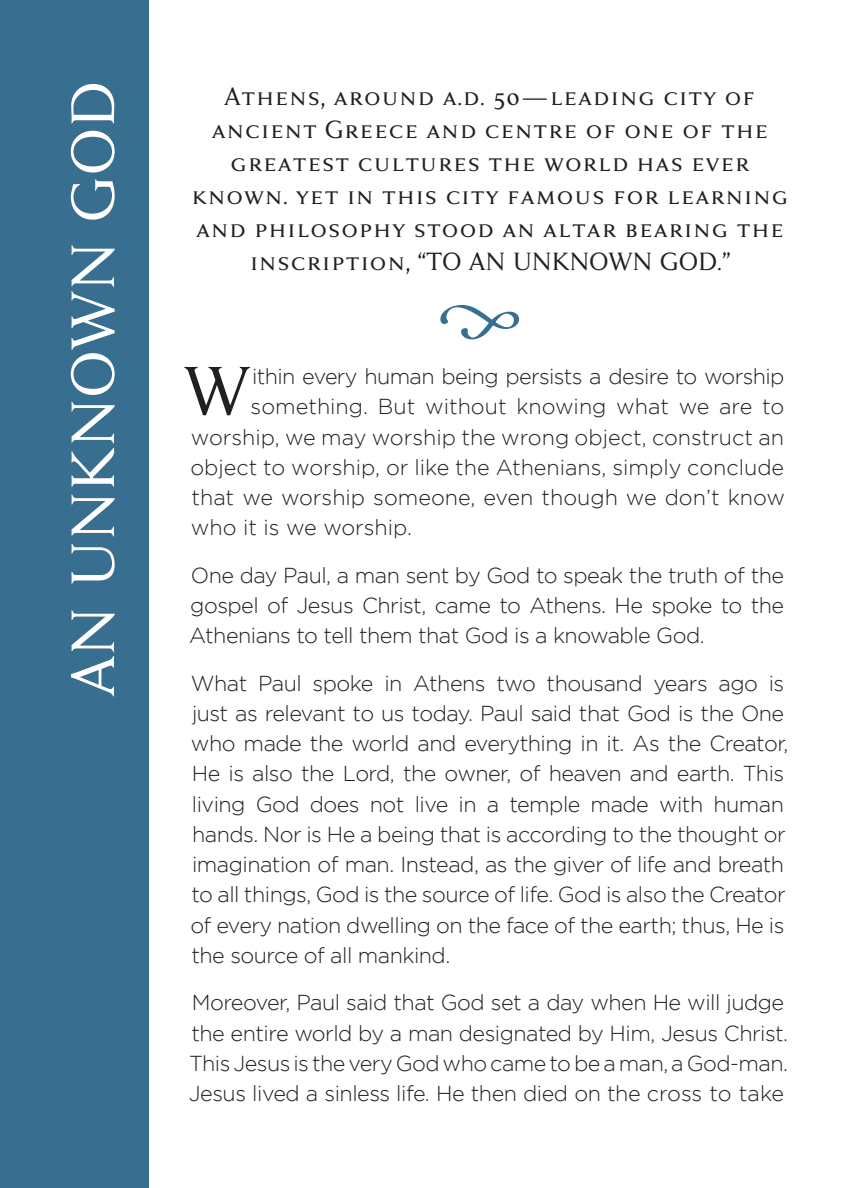
<style>
.page{position:relative;width:864px;height:1188px;background:#fff}
.page>*{position:absolute;margin:0;border:0;box-sizing:border-box;transform-origin:0 0}
.t1{font:74.1px "Anziano Small Caps";color:#231f20}
.t2{font:66px "Anziano Small Caps";color:#fff}
.t3{font:27px/33px "Anziano Small Caps";letter-spacing:-.01em;color:#231f20;text-align:center}
.t4{font:300 21.6px/30.3px "Gotham";letter-spacing:-.025em;color:#231f20}
.t5{font:300 21.6px "Gotham";color:#231f20}
</style>
<div class="page">
<div style="left:0;top:0;width:148px;height:1188px;background:#386e8f"></div>
<svg style="left:440px;top:305px;width:80px;height:35px"></svg>
<h2 class="t2" style="left:58px;top:697px;width:617px;rotate:-90deg">AN UNKNOWN GOD</h2>
<p class="t3" style="left:191px;top:80px;width:600px">Athens, around a.d. 50—leading city of ancient Greece and centre of one of the greatest cultures the world has ever known. yet in this city famous for learning and philosophy stood an altar bearing the inscription, “TO AN UNKNOWN GOD.”</p>
<h1 class="t1" style="left:184px;top:352px;width:68px">W</h1>
<p class="t4" style="left:252px;top:361px;width:534px">ithin every human being persists a desire to worship</p>
<p class="t5" style="left:251px;top:395px;width:535px">something. But without knowing what we are to</p>
<p class="t5" style="left:191px;top:425px;width:595px">worship, we may worship the wrong object, construct an</p>
<p class="t5" style="left:190px;top:456px;width:595px">object to worship, or like the Athenians, simply conclude</p>
<p class="t5" style="left:191px;top:486px;width:595px">that we worship someone, even though we don’t know</p>
<p class="t5" style="left:191px;top:516px;width:223px">who it is we worship.</p>
<p class="t4" style="left:189px;top:560px;width:596px;text-align:justify">One day Paul, a man sent by God to speak the truth of the gospel of Jesus Christ, came to Athens. He spoke to the Athenians to tell them that God is a knowable God.</p>
<p class="t4" style="left:190px;top:667px;width:600px">What Paul spoke in Athens two thousand years ago is just as relevant to us today. Paul said that God is the One who made the world and everything in it. As the Creator, He is also the Lord, the owner, of heaven and earth. This living God does not live in a temple made with human hands. Nor is He a being that is according to the thought or imagination of man. Instead, as the giver of life and breath to all things, God is the source of life. God is also the Creator of every nation dwelling on the face of the earth; thus, He is the source of all mankind.</p>
<p class="t4" style="left:189px;top:987px;width:601px">Moreover, Paul said that God set a day when He will judge the entire world by a man designated by Him, Jesus Christ.<br>This Jesus is the very God who came to be a man, a God-man.<br>Jesus lived a sinless life. He then died on the cross to take</p>
</div>
